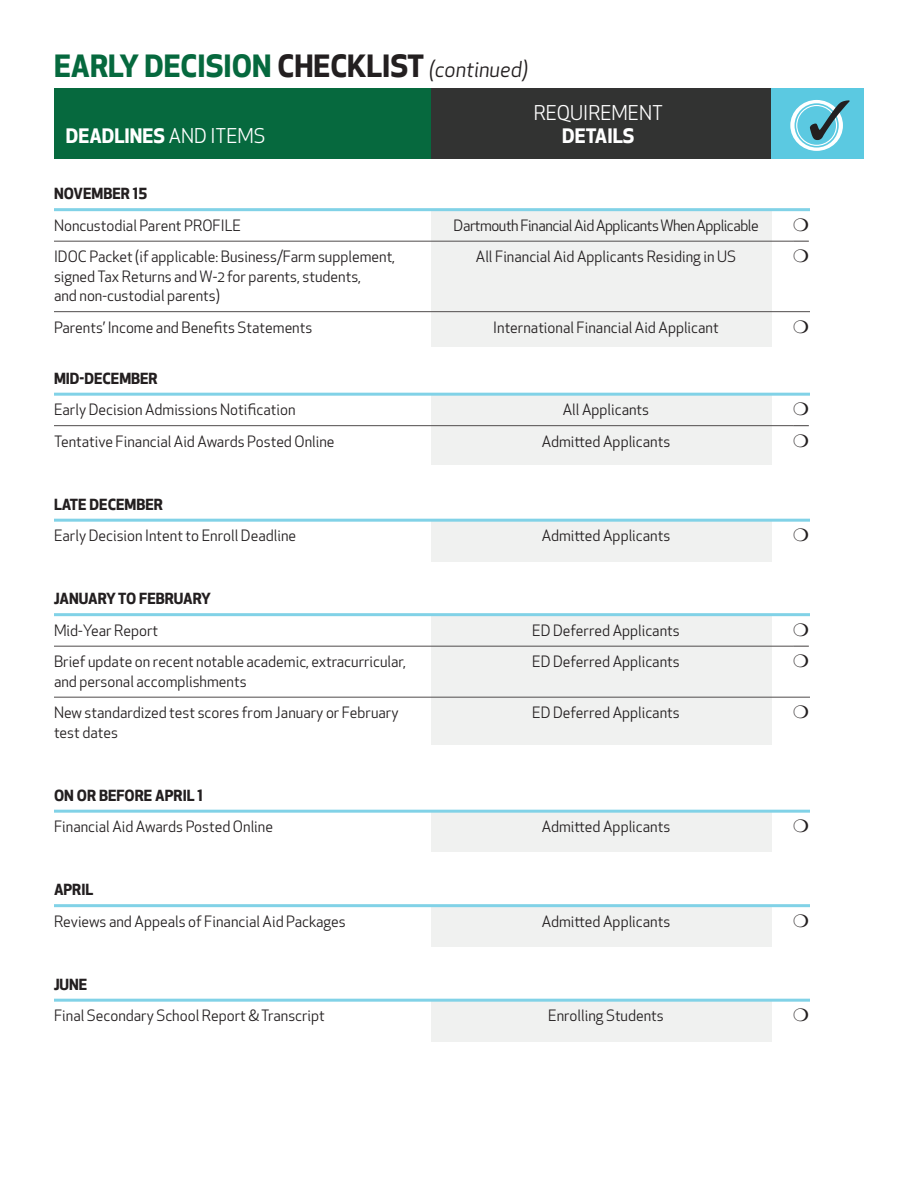
<style>
.page{position:relative;width:918px;height:1188px;background:#fff}
.page>*{position:absolute;margin:0;border:0;box-sizing:border-box;transform-origin:0 0}
.t1{font:700 30px "Apex New Truetype";color:#06693e}
.t2{font:700 19.5px "Apex New Truetype";color:#fff}
.t3{font:19.5px "Apex New Truetype";color:#fff}
.t4{font:15px "Apex New Truetype";color:#231f20}
.t5{font:700 15px "Apex New Truetype";color:#231f20}
.t6{font:15px "Apex New Truetype";letter-spacing:-.03em;color:#231f20}
.s1{color:#231f20}
.s2{font-weight:400;font-style:italic;font-size:21px;color:#231f20}
.s3{font-weight:400}
</style>
<div class="page">
<div style="left:431px;top:522px;width:340px;height:40px;background:#f0f1f0"></div>
<div style="left:431px;top:616px;width:340px;height:129px;background:#f0f1f0"></div>
<div style="left:431px;top:812px;width:340px;height:40px;background:#f0f1f0"></div>
<div style="left:431px;top:906px;width:340px;height:41px;background:#f0f1f0"></div>
<div style="left:431px;top:1001px;width:340px;height:40px;background:#f0f1f0"></div>
<div style="left:431px;top:394px;width:340px;height:71px;background:#f0f1f0"></div>
<div style="left:431px;top:210px;width:340px;height:137px;background:#f0f1f0"></div>
<hr style="left:54px;top:208px;width:756px;height:3px;background:#81d2e7">
<hr style="left:54px;top:241px;width:739px;height:1px;background:#504c4c">
<svg style="left:793px;top:241px;width:16px;height:1px"></svg>
<hr style="left:54px;top:311px;width:756px;height:1px;background:#504c4c">
<hr style="left:54px;top:393px;width:756px;height:3px;background:#81d2e7">
<hr style="left:54px;top:425px;width:739px;height:1px;background:#504c4c">
<svg style="left:793px;top:425px;width:16px;height:1px"></svg>
<hr style="left:54px;top:519px;width:756px;height:3px;background:#81d2e7">
<hr style="left:54px;top:613px;width:756px;height:3px;background:#81d2e7">
<hr style="left:54px;top:646px;width:739px;height:1px;background:#504c4c">
<svg style="left:793px;top:646px;width:16px;height:1px"></svg>
<hr style="left:54px;top:697px;width:756px;height:1px;background:#504c4c">
<hr style="left:54px;top:810px;width:756px;height:3px;background:#81d2e7">
<hr style="left:54px;top:904px;width:756px;height:3px;background:#81d2e7">
<hr style="left:54px;top:999px;width:756px;height:3px;background:#81d2e7">
<div style="left:54px;top:89px;width:377px;height:70px;background:#06693e"></div>
<div style="left:431px;top:89px;width:340px;height:70px;background:#323332"></div>
<div style="left:771px;top:89px;width:93px;height:70px;background:#5bc9e1"></div>
<svg style="left:790px;top:100px;width:53px;height:51px"></svg>
<svg style="left:795px;top:103px;width:44px;height:45px"></svg>
<div style="left:796px;top:105px;width:41px;height:41px;border:1px solid #fff;border-radius:50%"></div>
<svg style="left:810px;top:100px;width:33px;height:40px"></svg>
<p class="t1" style="left:54px;top:44px;width:475px">EARLY DECISION <span class="s1">CHECKLIST</span> <span class="s2">(continued)</span></p>
<p class="t3" style="left:534px;top:100px;width:131px">REQUIREMENT</p>
<p class="t2" style="left:66px;top:122px;width:201px">DEADLINES <span class="s3">AND ITEMS</span></p>
<p class="t2" style="left:562px;top:122px;width:74px">DETAILS</p>
<p class="t5" style="left:54px;top:183px;width:95px">NOVEMBER 15</p>
<p class="t4" style="left:54px;top:216px;width:189px">Noncustodial Parent PROFILE</p>
<p class="t6" style="left:454px;top:216px;width:307px">Dartmouth Financial Aid Applicants When Applicable</p>
<p class="t4" style="left:54px;top:247px;width:343px">IDOC Packet (if applicable: Business/Farm supplement,</p>
<p class="t4" style="left:476px;top:247px;width:262px">All Financial Aid Applicants Residing in US</p>
<p class="t4" style="left:54px;top:267px;width:309px">signed Tax Returns and W-2 for parents, students,</p>
<p class="t4" style="left:54px;top:286px;width:167px">and non-custodial parents)</p>
<p class="t4" style="left:54px;top:318px;width:260px">Parents’ Income and Benefits Statements</p>
<p class="t4" style="left:493px;top:318px;width:227px">International Financial Aid Applicant</p>
<p class="t5" style="left:54px;top:367px;width:105px">MID-DECEMBER</p>
<p class="t4" style="left:54px;top:400px;width:243px">Early Decision Admissions Notification</p>
<p class="t4" style="left:563px;top:400px;width:88px">All Applicants</p>
<p class="t4" style="left:54px;top:432px;width:282px">Tentative Financial Aid Awards Posted Online</p>
<p class="t4" style="left:542px;top:432px;width:130px">Admitted Applicants</p>
<p class="t5" style="left:54px;top:493px;width:110px">LATE DECEMBER</p>
<p class="t4" style="left:54px;top:526px;width:244px">Early Decision Intent to Enroll Deadline</p>
<p class="t4" style="left:542px;top:526px;width:130px">Admitted Applicants</p>
<p class="t5" style="left:54px;top:588px;width:159px">JANUARY TO FEBRUARY</p>
<p class="t4" style="left:54px;top:621px;width:106px">Mid-Year Report</p>
<p class="t4" style="left:532px;top:621px;width:149px">ED Deferred Applicants</p>
<p class="t4" style="left:54px;top:652px;width:354px">Brief update on recent notable academic, extracurricular,</p>
<p class="t4" style="left:532px;top:652px;width:149px">ED Deferred Applicants</p>
<p class="t4" style="left:54px;top:672px;width:194px">and personal accomplishments</p>
<p class="t4" style="left:54px;top:703px;width:346px">New standardized test scores from January or February</p>
<p class="t4" style="left:532px;top:703px;width:149px">ED Deferred Applicants</p>
<p class="t4" style="left:54px;top:723px;width:65px">test dates</p>
<p class="t5" style="left:54px;top:784px;width:150px">ON OR BEFORE APRIL 1</p>
<p class="t4" style="left:54px;top:817px;width:221px">Financial Aid Awards Posted Online</p>
<p class="t4" style="left:542px;top:817px;width:130px">Admitted Applicants</p>
<p class="t5" style="left:54px;top:879px;width:41px">APRIL</p>
<p class="t4" style="left:54px;top:912px;width:293px">Reviews and Appeals of Financial Aid Packages</p>
<p class="t4" style="left:542px;top:912px;width:130px">Admitted Applicants</p>
<p class="t5" style="left:54px;top:973px;width:35px">JUNE</p>
<p class="t4" style="left:54px;top:1006px;width:272px">Final Secondary School Report &amp; Transcript</p>
<p class="t4" style="left:548px;top:1006px;width:117px">Enrolling Students</p>
</div>
